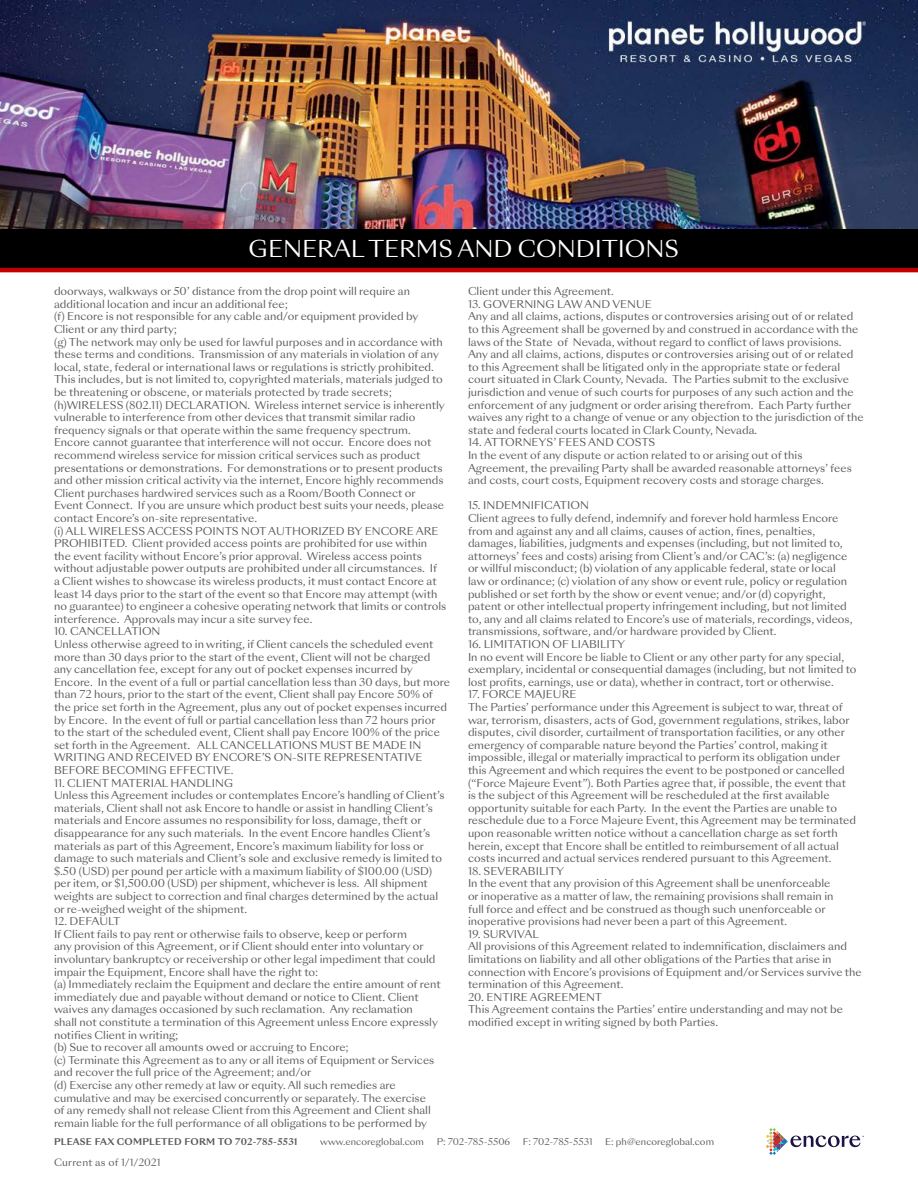
<style>
.page{position:relative;width:918px;height:1188px;background:#fff}
.page>*{position:absolute;margin:0;border:0;box-sizing:border-box;transform-origin:0 0}
.t1{font:22.5px "Sang Bleu Sunrise";color:#fff}
.t2{font:10.5px/12.6px "Sang Bleu Sunrise";color:#58595b}
.t3{font:9.75px "Sang Bleu Sunrise";letter-spacing:.02em;color:#58595b}
.t4{font:9px "Sang Bleu Sunrise";color:#58595b}
.t5{font:700 9px "Sang Bleu Sunrise";letter-spacing:.025em;color:#58595b}
</style>
<div class="page">
<img style="left:0;top:0;width:918px;height:230px">
<svg style="left:766px;top:1128px;width:98px;height:27px"></svg>
<div style="left:0;top:230px;width:918px;height:38px;background:#000"></div>
<hr style="left:0;top:268px;width:918px;height:4px;background:#c00000">
<h1 class="t1" style="left:249px;top:233px;width:432px">GENERAL TERMS AND CONDITIONS</h1>
<p class="t2" style="left:54px;top:286px;width:394px">doorways, walkways or 50’ distance from the drop point will require an additional location and incur an additional fee;<br>(f) Encore is not responsible for any cable and/or equipment provided by Client or any third party;<br>(g) The network may only be used for lawful purposes and in accordance with these terms and conditions. Transmission of any materials in violation of any local, state, federal or international laws or regulations is strictly prohibited.<br>This includes, but is not limited to, copyrighted materials, materials judged to be threatening or obscene, or materials protected by trade secrets; (h)WIRELESS (802.11) DECLARATION. Wireless internet service is inherently vulnerable to interference from other devices that transmit similar radio frequency signals or that operate within the same frequency spectrum.<br>Encore cannot guarantee that interference will not occur. Encore does not recommend wireless service for mission critical services such as product presentations or demonstrations. For demonstrations or to present products and other mission critical activity via the internet, Encore highly recommends Client purchases hardwired services such as a Room/Booth Connect or Event Connect. If you are unsure which product best suits your needs, please contact Encore’s on-site representative.<br>(i) ALL WIRELESS ACCESS POINTS NOT AUTHORIZED BY ENCORE ARE PROHIBITED. Client provided access points are prohibited for use within the event facility without Encore’s prior approval. Wireless access points without adjustable power outputs are prohibited under all circumstances. If<br>a Client wishes to showcase its wireless products, it must contact Encore at least 14 days prior to the start of the event so that Encore may attempt (with no guarantee) to engineer a cohesive operating network that limits or controls interference. Approvals may incur a site survey fee.</p>
<p class="t2" style="left:54px;top:626px;width:397px">10. CANCELLATION<br>Unless otherwise agreed to in writing, if Client cancels the scheduled event more than 30 days prior to the start of the event, Client will not be charged any cancellation fee, except for any out of pocket expenses incurred by Encore. In the event of a full or partial cancellation less than 30 days, but more than 72 hours, prior to the start of the event, Client shall pay Encore 50% of the price set forth in the Agreement, plus any out of pocket expenses incurred by Encore. In the event of full or partial cancellation less than 72 hours prior<br>to the start of the scheduled event, Client shall pay Encore 100% of the price set forth in the Agreement. ALL CANCELLATIONS MUST BE MADE IN WRITING AND RECEIVED BY ENCORE’S ON-SITE REPRESENTATIVE BEFORE BECOMING EFFECTIVE.</p>
<p class="t2" style="left:54px;top:777px;width:392px">11. CLIENT MATERIAL HANDLING<br>Unless this Agreement includes or contemplates Encore’s handling of Client’s materials, Client shall not ask Encore to handle or assist in handling Client’s materials and Encore assumes no responsibility for loss, damage, theft or disappearance for any such materials. In the event Encore handles Client’s materials as part of this Agreement, Encore’s maximum liability for loss or damage to such materials and Client’s sole and exclusive remedy is limited to $.50 (USD) per pound per article with a maximum liability of $100.00 (USD) per item, or $1,500.00 (USD) per shipment, whichever is less. All shipment weights are subject to correction and final charges determined by the actual or re-weighed weight of the shipment.</p>
<p class="t2" style="left:54px;top:916px;width:388px">12. DEFAULT<br>If Client fails to pay rent or otherwise fails to observe, keep or perform<br>any provision of this Agreement, or if Client should enter into voluntary or involuntary bankruptcy or receivership or other legal impediment that could impair the Equipment, Encore shall have the right to:<br>(a) Immediately reclaim the Equipment and declare the entire amount of rent immediately due and payable without demand or notice to Client. Client waives any damages occasioned by such reclamation. Any reclamation<br>shall not constitute a termination of this Agreement unless Encore expressly notifies Client in writing;<br>(b) Sue to recover all amounts owed or accruing to Encore;<br>(c) Terminate this Agreement as to any or all items of Equipment or Services and recover the full price of the Agreement; and/or<br>(d) Exercise any other remedy at law or equity. All such remedies are cumulative and may be exercised concurrently or separately. The exercise<br>of any remedy shall not release Client from this Agreement and Client shall remain liable for the full performance of all obligations to be performed by</p>
<p class="t2" style="left:468px;top:286px;width:147px">Client under this Agreement.</p>
<p class="t2" style="left:468px;top:298px;width:397px">13. GOVERNING LAW AND VENUE<br>Any and all claims, actions, disputes or controversies arising out of or related to this Agreement shall be governed by and construed in accordance with the laws of the State of Nevada, without regard to conflict of laws provisions.<br>Any and all claims, actions, disputes or controversies arising out of or related to this Agreement shall be litigated only in the appropriate state or federal court situated in Clark County, Nevada. The Parties submit to the exclusive jurisdiction and venue of such courts for purposes of any such action and the enforcement of any judgment or order arising therefrom. Each Party further waives any right to a change of venue or any objection to the jurisdiction of the state and federal courts located in Clark County, Nevada.</p>
<p class="t2" style="left:468px;top:437px;width:385px">14. ATTORNEYS’ FEES AND COSTS<br>In the event of any dispute or action related to or arising out of this Agreement, the prevailing Party shall be awarded reasonable attorneys’ fees and costs, court costs, Equipment recovery costs and storage charges.</p>
<p class="t2" style="left:468px;top:500px;width:386px">15. INDEMNIFICATION<br>Client agrees to fully defend, indemnify and forever hold harmless Encore from and against any and all claims, causes of action, fines, penalties, damages, liabilities, judgments and expenses (including, but not limited to, attorneys’ fees and costs) arising from Client’s and/or CAC’s: (a) negligence or willful misconduct; (b) violation of any applicable federal, state or local law or ordinance; (c) violation of any show or event rule, policy or regulation published or set forth by the show or event venue; and/or (d) copyright, patent or other intellectual property infringement including, but not limited to, any and all claims related to Encore’s use of materials, recordings, videos, transmissions, software, and/or hardware provided by Client.</p>
<p class="t2" style="left:468px;top:638px;width:390px">16. LIMITATION OF LIABILITY<br>In no event will Encore be liable to Client or any other party for any special, exemplary, incidental or consequential damages (including, but not limited to lost profits, earnings, use or data), whether in contract, tort or otherwise.</p>
<p class="t2" style="left:468px;top:689px;width:390px">17. FORCE MAJEURE<br>The Parties’ performance under this Agreement is subject to war, threat of war, terrorism, disasters, acts of God, government regulations, strikes, labor disputes, civil disorder, curtailment of transportation facilities, or any other emergency of comparable nature beyond the Parties’ control, making it impossible, illegal or materially impractical to perform its obligation under this Agreement and which requires the event to be postponed or cancelled (“Force Majeure Event”). Both Parties agree that, if possible, the event that is the subject of this Agreement will be rescheduled at the first available opportunity suitable for each Party. In the event the Parties are unable to reschedule due to a Force Majeure Event, this Agreement may be terminated upon reasonable written notice without a cancellation charge as set forth herein, except that Encore shall be entitled to reimbursement of all actual costs incurred and actual services rendered pursuant to this Agreement.</p>
<p class="t2" style="left:468px;top:865px;width:367px">18. SEVERABILITY<br>In the event that any provision of this Agreement shall be unenforceable or inoperative as a matter of law, the remaining provisions shall remain in full force and effect and be construed as though such unenforceable or inoperative provisions had never been a part of this Agreement.</p>
<p class="t2" style="left:468px;top:928px;width:395px">19. SURVIVAL<br>All provisions of this Agreement related to indemnification, disclaimers and limitations on liability and all other obligations of the Parties that arise in connection with Encore’s provisions of Equipment and/or Services survive the termination of this Agreement.</p>
<p class="t2" style="left:468px;top:991px;width:377px">20. ENTIRE AGREEMENT<br>This Agreement contains the Parties’ entire understanding and may not be modified except in writing signed by both Parties.</p>
<p class="t5" style="left:54px;top:1135px;width:245px">PLEASE FAX COMPLETED FORM TO 702-785-5531</p>
<p class="t4" style="left:320px;top:1135px;width:105px">www.encoreglobal.com</p>
<p class="t4" style="left:437px;top:1135px;width:75px">P: 702-785-5506</p>
<p class="t4" style="left:523px;top:1135px;width:71px">F: 702-785-5531</p>
<p class="t4" style="left:605px;top:1135px;width:110px">E: ph@encoreglobal.com</p>
<p class="t3" style="left:54px;top:1156px;width:108px">Current as of 1/1/2021</p>
</div>
